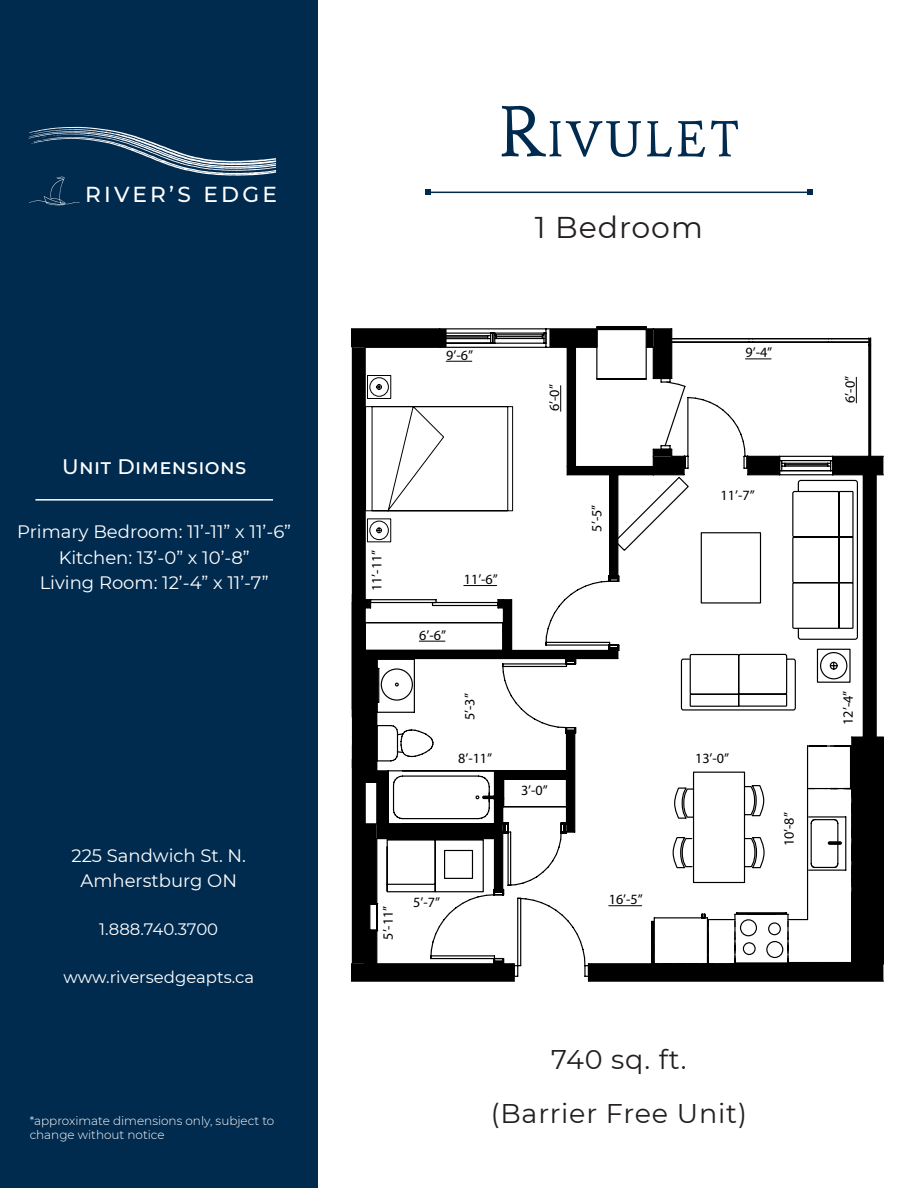
<style>
.page{position:relative;width:918px;height:1188px;background:#fff}
.page>*{position:absolute;margin:0;border:0;box-sizing:border-box;transform-origin:0 0}
.t1{font:50.4px "Esteban";letter-spacing:.07em;color:#002b4f}
.t2{font:30px "Montserrat";letter-spacing:.03em;color:#231f20}
.t3{font:27px "Montserrat";letter-spacing:.03em;color:#231f20}
.t4{font:500 21.75px "Montserrat";letter-spacing:.15em;color:#fff}
.t5{font:500 21px "Montserrat";letter-spacing:.02em;color:#fff}
.t6{font:18px "Montserrat";color:#fff}
.t7{font:16.5px "Montserrat";color:#fff}
.t8{font:14.25px "Myriad Pro";color:#000001}
.t9{font:300 12px "Montserrat";color:#fff}
.s1{font-size:72px}
</style>
<div class="page">
<div style="left:0;top:0;width:318px;height:1188px;background:#002b4f"></div>
<hr style="left:588px;top:981px;width:295px;height:1px;background:#000001">
<hr style="left:351px;top:981px;width:163px;height:1px;background:#000001">
<svg style="left:351px;top:328px;width:532px;height:653px"></svg>
<svg style="left:29px;top:127px;width:247px;height:78px"></svg>
<hr style="left:428px;top:192px;width:382px;height:1px;background:#002b4f">
<svg style="left:425px;top:189px;width:6px;height:6px"></svg>
<svg style="left:807px;top:189px;width:6px;height:6px"></svg>
<hr style="left:35px;top:499px;width:238px;height:2px;background:#fff">
<p class="t4" style="left:85px;top:180px;width:193px">RIVER’S EDGE</p>
<p class="t5" style="left:62px;top:452px;width:186px">Unit Dimensions</p>
<p class="t6" style="left:17px;top:520px;width:275px">Primary Bedroom: 11’-11” x 11’-6”</p>
<p class="t6" style="left:59px;top:545px;width:193px">Kitchen: 13’-0” x 10’-8”</p>
<p class="t6" style="left:40px;top:571px;width:231px">Living Room: 12’-4” x 11’-7”</p>
<p class="t6" style="left:71px;top:843px;width:176px">225 Sandwich St. N.</p>
<p class="t6" style="left:81px;top:868px;width:158px">Amherstburg ON</p>
<p class="t7" style="left:99px;top:918px;width:120px">1.888.740.3700</p>
<p class="t7" style="left:63px;top:966px;width:192px">www.riversedgeapts.ca</p>
<p class="t9" style="left:30px;top:1113px;width:246px">*approximate dimensions only, subject to</p>
<p class="t9" style="left:30px;top:1127px;width:136px">change without notice</p>
<p class="t1" style="left:499px;top:107px;width:242px"><span class="s1">R</span>IVULET</p>
<p class="t2" style="left:535px;top:207px;width:170px">1 Bedroom</p>
<p class="t8" style="left:446px;top:346px;width:28px">9’-6”</p>
<p class="t8" style="left:745px;top:344px;width:28px">9’-4”</p>
<p class="t8" style="left:546px;top:411px;width:28px;rotate:-90deg">6’-0”</p>
<p class="t8" style="left:841px;top:403px;width:28px;rotate:-90deg">6’-0”</p>
<p class="t8" style="left:368px;top:591px;width:43px;rotate:-90deg">11’-11”</p>
<p class="t8" style="left:419px;top:626px;width:28px">6’-6”</p>
<p class="t8" style="left:464px;top:571px;width:36px">11’-6”</p>
<p class="t8" style="left:588px;top:532px;width:28px;rotate:-90deg">5’-5”</p>
<p class="t8" style="left:721px;top:486px;width:36px">11’-7”</p>
<p class="t8" style="left:461px;top:720px;width:28px;rotate:-90deg">5’-3”</p>
<p class="t8" style="left:458px;top:749px;width:36px">8’-11”</p>
<p class="t8" style="left:695px;top:749px;width:36px">13’-0”</p>
<p class="t8" style="left:521px;top:782px;width:28px">3’-0”</p>
<p class="t8" style="left:379px;top:940px;width:36px;rotate:-90deg">5’-11”</p>
<p class="t8" style="left:413px;top:893px;width:28px">5’-7”</p>
<p class="t8" style="left:609px;top:891px;width:36px">16’-5”</p>
<p class="t8" style="left:780px;top:846px;width:36px;rotate:-90deg">10’-8”</p>
<p class="t8" style="left:839px;top:725px;width:36px;rotate:-90deg">12’-4”</p>
<p class="t3" style="left:551px;top:1041px;width:137px">740 sq. ft.</p>
<p class="t3" style="left:491px;top:1095px;width:258px">(Barrier Free Unit)</p>
</div>
